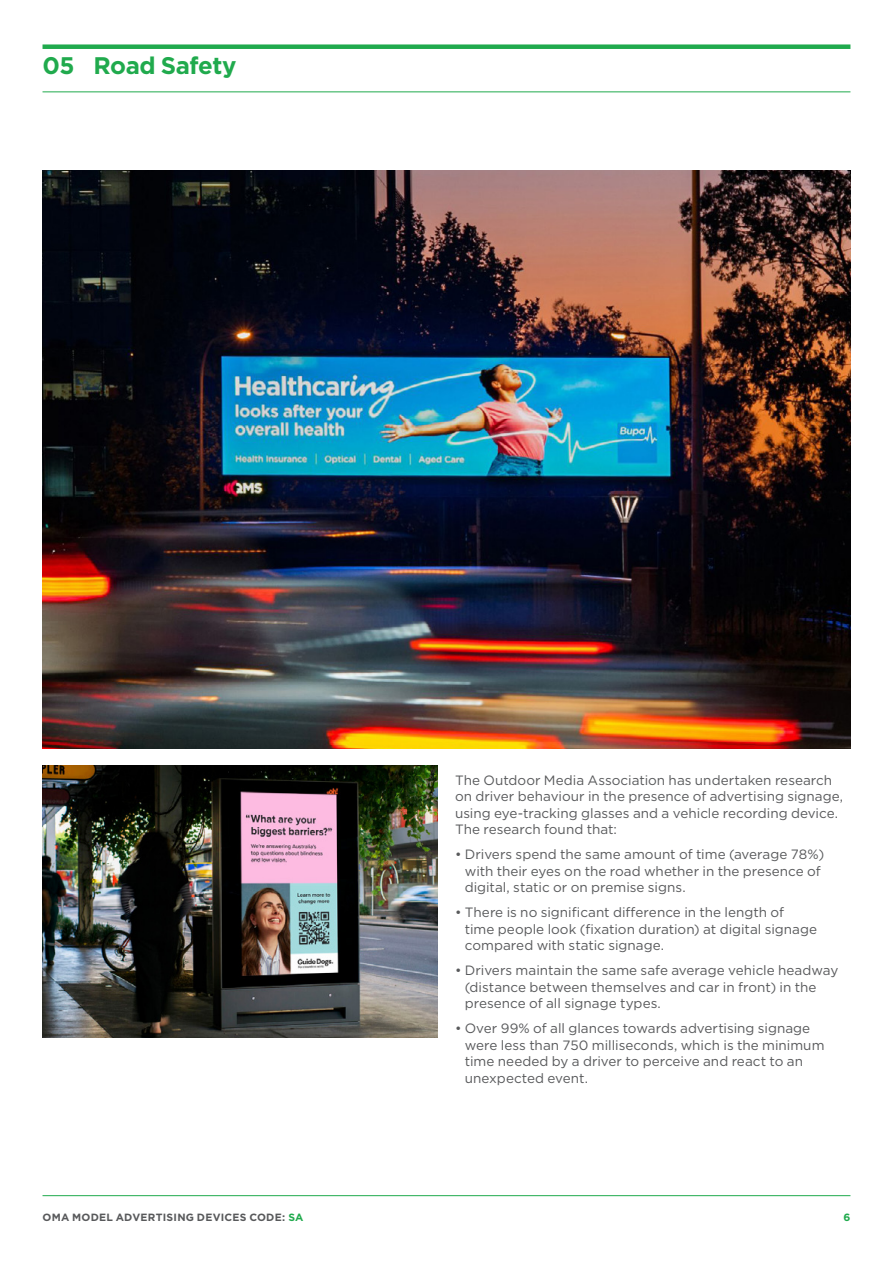
<style>
.page{position:relative;width:893px;height:1263px;background:#fff}
.page>*{position:absolute;margin:0;border:0;box-sizing:border-box;transform-origin:0 0}
.t1{font:700 24px "Gotham";letter-spacing:-.02em;color:#20aa4d}
.t2{font:13.5px/16.5px "Gotham";color:#58595b}
.t3{font:700 10.5px "Gotham";letter-spacing:.025em;color:#58595b}
.t4{font:700 10.5px "Gotham";color:#20aa4d}
.s1{color:#20aa4d}
</style>
<div class="page">
<hr style="left:43px;top:1195px;width:807px;height:1px;background:#20aa4d">
<div style="left:43px;top:44px;width:807px;height:5px;background:#20aa4d"></div>
<hr style="left:43px;top:91px;width:807px;height:1px;background:#20aa4d">
<img style="left:43px;top:170px;width:807px;height:578px">
<img style="left:43px;top:765px;width:395px;height:272px">
<h1 class="t1" style="left:43px;top:50px;width:195px">05 Road Safety</h1>
<p class="t2" style="left:455px;top:771px;width:390px">The Outdoor Media Association has undertaken research on driver behaviour in the presence of advertising signage, using eye-tracking glasses and a vehicle recording device.<br>The research found that:</p>
<p class="t2" style="left:465px;top:846px;width:361px;text-indent:-10px">• Drivers spend the same amount of time (average 78%) with their eyes on the road whether in the presence of digital, static or on premise signs.</p>
<p class="t2" style="left:465px;top:904px;width:354px;text-indent:-10px">• There is no significant difference in the length of time people look (fixation duration) at digital signage compared with static signage.</p>
<p class="t2" style="left:465px;top:962px;width:375px;text-indent:-10px">• Drivers maintain the same safe average vehicle headway (distance between themselves and car in front) in the presence of all signage types.</p>
<p class="t2" style="left:465px;top:1020px;width:361px;text-indent:-10px">• Over 99% of all glances towards advertising signage were less than 750 milliseconds, which is the minimum time needed by a driver to perceive and react to an unexpected event.</p>
<p class="t3" style="left:43px;top:1210px;width:263px">OMA MODEL ADVERTISING DEVICES CODE: <span class="s1">SA</span></p>
<p class="t4" style="left:843px;top:1210px;width:8px">6</p>
</div>
